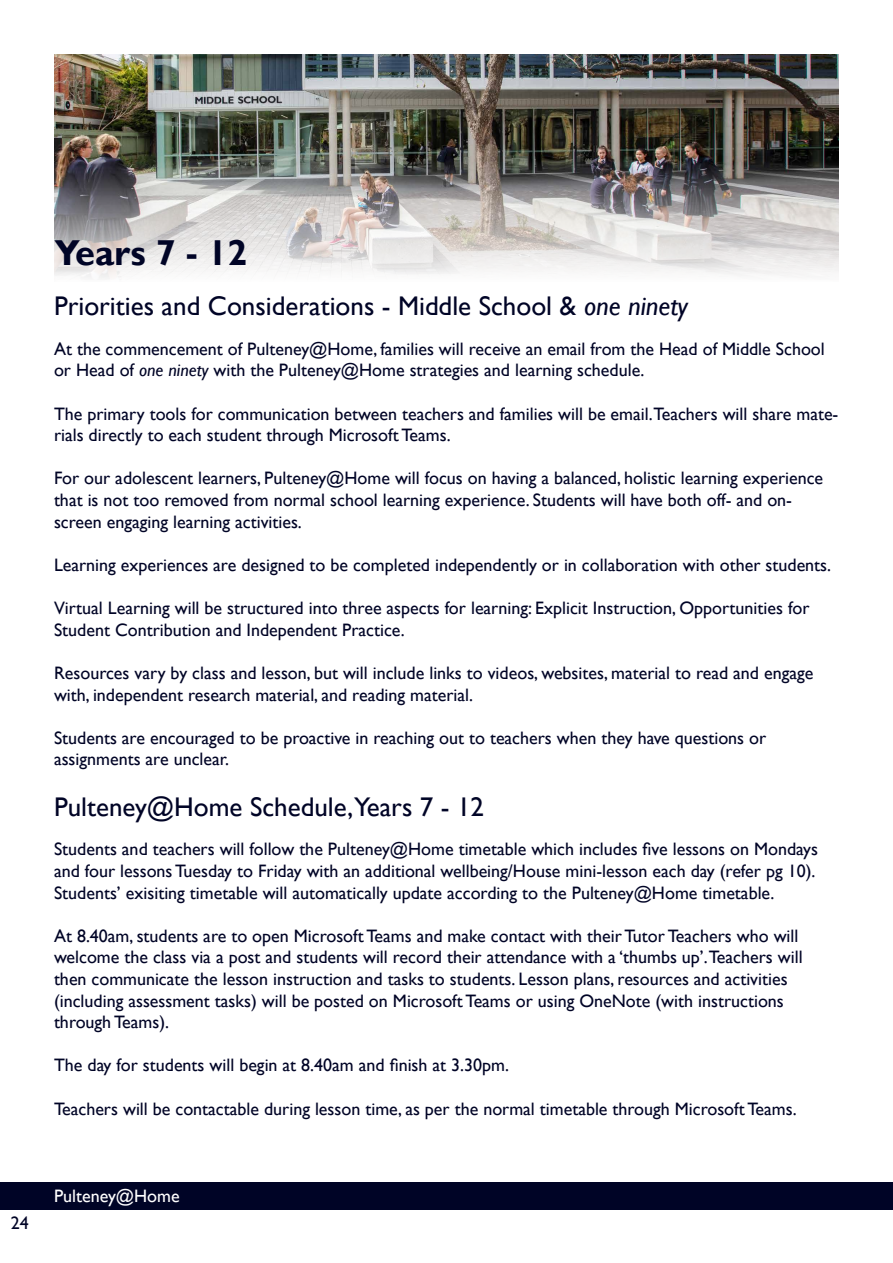
<style>
.page{position:relative;width:893px;height:1263px;background:#fff}
.page>*{position:absolute;margin:0;border:0;box-sizing:border-box;transform-origin:0 0}
.t1{font:700 36px "Gill Sans";color:#000426}
.t2{font:27px "Gill Sans";color:#000426}
.t3{font:18px/21.6px "Gill Sans";color:#000426}
.t4{font:18px "Gill Sans";color:#fff}
.s1{font-style:italic}
</style>
<div class="page">
<div style="left:0;top:1182px;width:893px;height:27px;background:#000426"></div>
<img style="left:54px;top:54px;width:785px;height:225px">
<h1 class="t1" style="left:54px;top:231px;width:194px">Years 7 - 12</h1>
<h2 class="t2" style="left:54px;top:290px;width:635px">Priorities and Considerations - Middle School &amp; <span class="s1">one ninety</span></h2>
<p class="t3" style="left:54px;top:338px;width:772px">At the commencement of Pulteney@Home, families will receive an email from the Head of Middle School or Head of <span class="s1">one ninety</span> with the Pulteney@Home strategies and learning schedule.</p>
<p class="t3" style="left:54px;top:403px;width:786px">The primary tools for communication between teachers and families will be email.Teachers will share mate&shy;rials directly to each student through Microsoft Teams.</p>
<p class="t3" style="left:54px;top:468px;width:771px">For our adolescent learners, Pulteney@Home will focus on having a balanced, holistic learning experience that is not too removed from normal school learning experience. Students will have both off- and on&shy;screen engaging learning activities.</p>
<p class="t3" style="left:54px;top:554px;width:779px">Learning experiences are designed to be completed independently or in collaboration with other students.</p>
<p class="t3" style="left:54px;top:597px;width:757px">Virtual Learning will be structured into three aspects for learning: Explicit Instruction, Opportunities for<br>Student Contribution and Independent Practice.</p>
<p class="t3" style="left:54px;top:662px;width:761px">Resources vary by class and lesson, but will include links to videos, websites, material to read and engage with, independent research material, and reading material.</p>
<p class="t3" style="left:54px;top:727px;width:714px">Students are encouraged to be proactive in reaching out to teachers when they have questions or assignments are unclear.</p>
<h2 class="t2" style="left:54px;top:791px;width:432px">Pulteney@Home Schedule,Years 7 - 12</h2>
<p class="t3" style="left:54px;top:839px;width:765px">Students and teachers will follow the Pulteney@Home timetable which includes five lessons on Mondays and four lessons Tuesday to Friday with an additional wellbeing/House mini-lesson each day (refer pg 10).<br>Students’ exisiting timetable will automatically update according to the Pulteney@Home timetable.</p>
<p class="t3" style="left:54px;top:925px;width:750px">At 8.40am, students are to open Microsoft Teams and make contact with their Tutor Teachers who will welcome the class via a post and students will record their attendance with a ‘thumbs up’.Teachers will then communicate the lesson instruction and tasks to students. Lesson plans, resources and activities (including assessment tasks) will be posted on Microsoft Teams or using OneNote (with instructions through Teams).</p>
<p class="t3" style="left:54px;top:1055px;width:456px">The day for students will begin at 8.40am and finish at 3.30pm.</p>
<p class="t3" style="left:54px;top:1098px;width:744px">Teachers will be contactable during lesson time, as per the normal timetable through Microsoft Teams.</p>
<p class="t3" style="left:11px;top:1212px;width:20px">24</p>
<p class="t4" style="left:54px;top:1185px;width:127px">Pulteney@Home</p>
</div>
